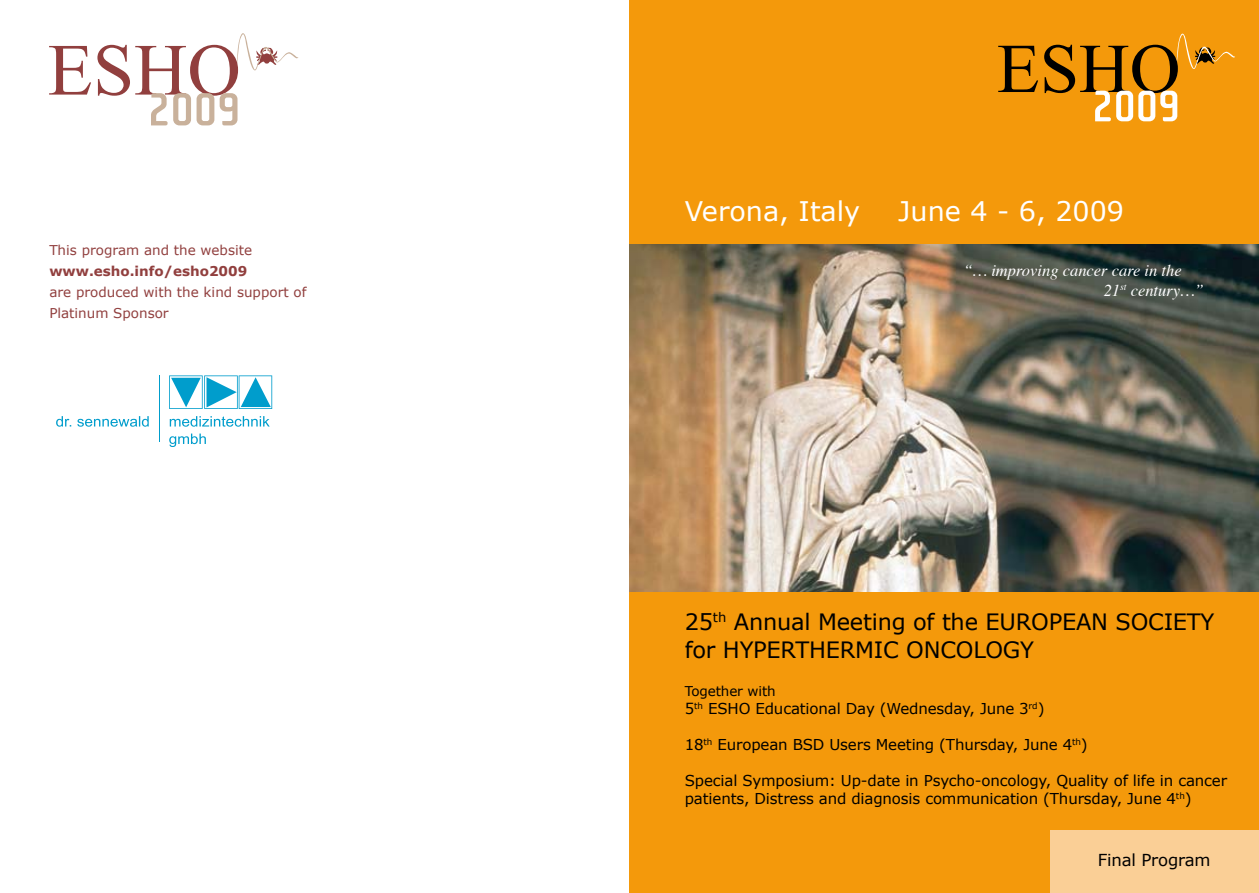
<style>
.page{position:relative;width:1259px;height:893px;background:#fff}
.page>*{position:absolute;margin:0;border:0;box-sizing:border-box;transform-origin:0 0}
.t1{font:27px "Verdana";color:#fff}
.t2{font:22.5px/28.8px "Verdana";letter-spacing:-.01em;color:#000}
.t3{font:italic 16.5px/19.8px "Times";color:#fff}
.t4{font:16.5px "Verdana";letter-spacing:-.01em;color:#000}
.t5{font:15px/18px "Verdana";letter-spacing:-.01em;color:#000}
.t6{font:13.5px/21px "Verdana";color:#913f3e}
.t7{font:700 13.5px "Verdana";color:#913f3e}
.t8{font:13.5px "Verdana";letter-spacing:-.01em;color:#000}
</style>
<div class="page">
<div style="left:629px;top:0;width:630px;height:893px;background:#f4990b"></div>
<svg style="left:998px;top:46px;width:40px;height:46px"></svg>
<svg style="left:1044px;top:34px;width:191px;height:87px"></svg>
<img style="left:629px;top:244px;width:630px;height:347px">
<div style="left:1050px;top:831px;width:209px;height:62px;background:#facf96"></div>
<svg style="left:49px;top:46px;width:42px;height:49px"></svg>
<svg style="left:97px;top:33px;width:201px;height:92px"></svg>
<svg style="left:169px;top:375px;width:103px;height:34px"></svg>
<hr style="left:159px;top:375px;width:1px;height:67px;background:#009dcc">
<svg style="left:56px;top:416px;width:93px;height:11px"></svg>
<svg style="left:170px;top:416px;width:100px;height:11px"></svg>
<svg style="left:169px;top:434px;width:37px;height:13px"></svg>
<p class="t6" style="left:49px;top:239px;width:204px">This program and the website</p>
<p class="t7" style="left:49px;top:262px;width:200px">www.esho.info/esho2009</p>
<p class="t6" style="left:49px;top:281px;width:259px">are produced with the kind support of<br>Platinum Sponsor</p>
<h1 class="t1" style="left:685px;top:193px;width:177px">Verona, Italy</h1>
<h1 class="t1" style="left:898px;top:193px;width:227px">June 4 - 6, 2009</h1>
<p class="t3" style="left:1103px;top:259px;width:102px;text-indent:-140px">“… improving cancer care in the<br>21<sup>st</sup> century…”</p>
<h2 class="t2" style="left:685px;top:606px;width:531px">25<sup>th</sup> Annual Meeting of the EUROPEAN SOCIETY for HYPERTHERMIC ONCOLOGY</h2>
<p class="t8" style="left:685px;top:682px;width:92px">Together with</p>
<p class="t5" style="left:685px;top:699px;width:361px">5<sup>th</sup> ESHO Educational Day (Wednesday, June 3<sup>rd</sup>)</p>
<p class="t5" style="left:685px;top:735px;width:404px">18<sup>th</sup> European BSD Users Meeting (Thursday, June 4<sup>th</sup>)</p>
<p class="t5" style="left:685px;top:771px;width:544px">Special Symposium: Up-date in Psycho-oncology, Quality of life in cancer patients, Distress and diagnosis communication (Thursday, June 4<sup>th</sup>)</p>
<p class="t4" style="left:1097px;top:850px;width:114px">Final Program</p>
</div>
